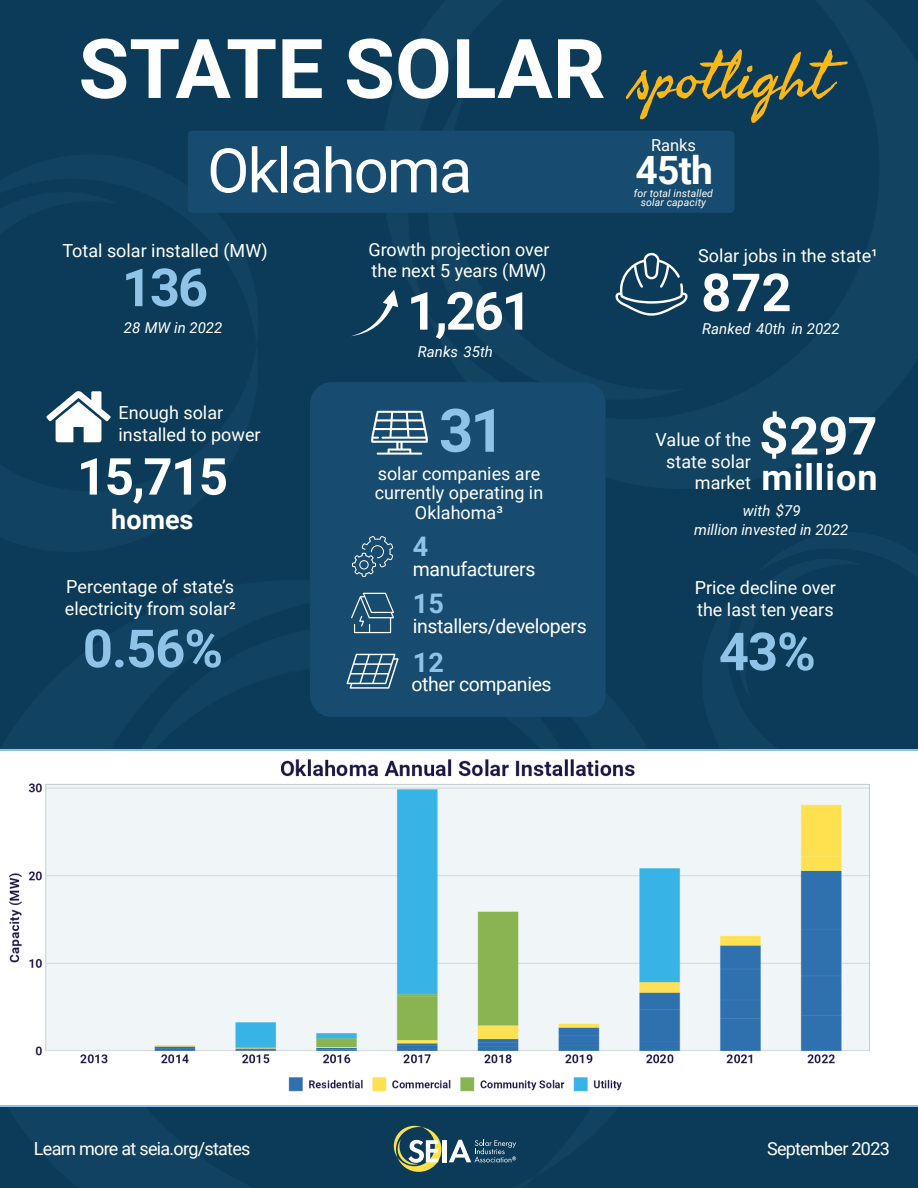
<style>
.page{position:relative;width:918px;height:1188px;background:#0b3b58}
.page>*{position:absolute;margin:0;border:0;box-sizing:border-box;transform-origin:0 0}
.t1{font:700 82.5px "Roboto";color:#fff}
.t2{font:61.5px "Roboto";letter-spacing:-.03em;color:#fff}
.t3{font:700 60px "Roboto";color:#8fc4e8}
.t4{font:700 52.5px "Roboto";letter-spacing:-.02em;color:#fff}
.t5{font:700 52.5px "Roboto";letter-spacing:-.03em;color:#8fc4e8}
.t6{font:700 51px "Roboto";color:#fff}
.t7{font:700 39px "Roboto";color:#fff}
.t8{font:700 36px "Roboto";letter-spacing:.03em;color:#fff}
.t9{font:700 27px "Roboto";color:#fff}
.t10{font:700 27px "Roboto";color:#8fc4e8}
.t11{font:19.5px "Roboto";letter-spacing:-.02em;color:#fff}
.t12{font:18px/21.6px "Roboto";color:#fff}
.t13{font:18px "Roboto";letter-spacing:-.04em;color:#fff}
.t14{font:16.5px "Roboto";color:#fff}
.t15{font:italic 15px/19.2px "Roboto";color:#fff;text-align:center}
.t16{font:italic 10.5px/9px "Roboto";letter-spacing:.01em;color:#fff;text-align:center}
.s1{font-family:"Seaweed Script Pro";font-weight:400;font-size:64.5px;color:#fab816}
.s2{font-size:51px}
</style>
<div class="page">
<svg style="left:394px;top:1126px;width:47px;height:46px"></svg>
<div style="left:442px;top:1140px;width:5px;height:22px;background:#fff"></div>
<svg style="left:449px;top:1140px;width:67px;height:22px"></svg>
<svg style="left:352px;top:290px;width:46px;height:46px"></svg>
<svg style="left:46px;top:391px;width:65px;height:51px"></svg>
<svg style="left:616px;top:253px;width:72px;height:63px"></svg>
<div style="left:310px;top:382px;width:296px;height:335px;background:#184c70;border-radius:22px"></div>
<svg style="left:371px;top:411px;width:57px;height:44px"></svg>
<svg style="left:352px;top:536px;width:41px;height:41px"></svg>
<svg style="left:351px;top:593px;width:43px;height:40px"></svg>
<svg style="left:347px;top:654px;width:52px;height:35px"></svg>
<div style="left:188px;top:131px;width:546px;height:82px;background:#184c70;border-radius:4px"></div>
<img style="left:0;top:751px;width:918px;height:353px">
<h1 class="t1" style="left:79px;top:11px;width:753px">STATE SOLAR <span class="s1">spotlight</span></h1>
<h2 class="t2" style="left:207px;top:127px;width:267px">Oklahoma</h2>
<p class="t14" style="left:651px;top:134px;width:47px">Ranks</p>
<h3 class="t7" style="left:635px;top:143px;width:79px">45th</h3>
<p class="t16" style="left:634px;top:188px;width:81px">for total installed solar capacity</p>
<p class="t12" style="left:368px;top:238px;width:183px">Growth projection over the next 5 years (MW)</p>
<p class="t12" style="left:62px;top:240px;width:207px">Total solar installed (MW)</p>
<p class="t12" style="left:698px;top:244px;width:181px">Solar jobs in the state¹</p>
<h3 class="t5" style="left:122px;top:251px;width:88px">136</h3>
<h3 class="t4" style="left:701px;top:256px;width:92px">872</h3>
<h3 class="t4" style="left:407px;top:274px;width:126px">1,261</h3>
<p class="t15" style="left:124px;top:317px;width:100px">28 MW in 2022</p>
<p class="t15" style="left:702px;top:318px;width:139px">Ranked 40th in 2022</p>
<p class="t15" style="left:418px;top:342px;width:77px">Ranks 35th</p>
<p class="t12" style="left:119px;top:401px;width:144px">Enough solar installed to power</p>
<h3 class="t6" style="left:77px;top:441px;width:153px">15,715</h3>
<h3 class="t9" style="left:111px;top:500px;width:84px">homes</h3>
<p class="t12" style="left:65px;top:575px;width:172px">Percentage of state’s electricity from solar²</p>
<h3 class="t5" style="left:83px;top:612px;width:142px">0.56%</h3>
<h3 class="t3" style="left:439px;top:388px;width:67px">31</h3>
<p class="t12" style="left:378px;top:462px;width:164px">solar companies are</p>
<p class="t12" style="left:375px;top:482px;width:170px;line-height:20px;text-align:center">currently operating in<br>Oklahoma3</p>
<h3 class="t10" style="left:413px;top:528px;width:17px">4</h3>
<p class="t11" style="left:413px;top:556px;width:124px">manufacturers</p>
<h3 class="t10" style="left:413px;top:584px;width:32px">15</h3>
<p class="t11" style="left:413px;top:612px;width:175px">installers/developers</p>
<h3 class="t10" style="left:413px;top:644px;width:32px">12</h3>
<p class="t11" style="left:411px;top:670px;width:142px">other companies</p>
<p class="t12" style="left:656px;top:428px;width:97px;text-align:right">Value of the state solar market</p>
<h3 class="t4" style="left:759px;top:399px;width:120px"><span class="s2">$</span>297</h3>
<h3 class="t8" style="left:761px;top:452px;width:118px">million</h3>
<p class="t15" style="left:694px;top:500px;width:156px">with $79<br>million invested in 2022</p>
<p class="t12" style="left:695px;top:576px;width:143px">Price decline over the last ten years</p>
<h3 class="t5" style="left:719px;top:615px;width:98px">43%</h3>
<p class="t13" style="left:34px;top:1136px;width:218px">Learn more at seia.org/states</p>
<p class="t13" style="left:767px;top:1136px;width:124px">September 2023</p>
</div>
